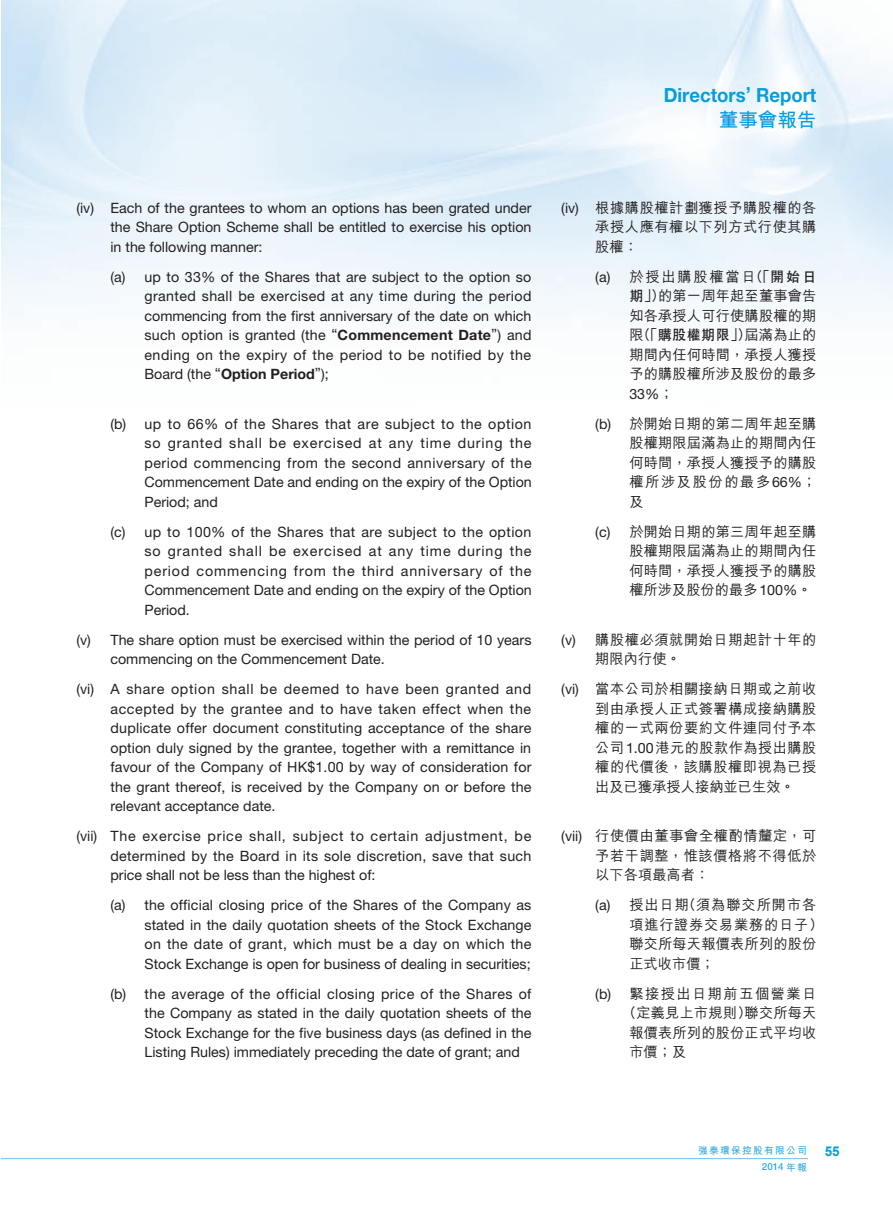
<style>
.page{position:relative;width:893px;height:1212px;background:#fff}
.page>*{position:absolute;margin:0;border:0;box-sizing:border-box;transform-origin:0 0}
.t1{font:700 19.5px "Helvetica Neue LT Std";color:#069ddc;scale:.95 1}
.t2{font:700 19.5px "M Hei HK";color:#069ddc}
._1__內文{font:14.25px/19.5px "Helvetica Neue LT Std";color:#231f20;text-align:justify}
._1__內文-2{font:500 14.25px/19.5px "M Hei HK";letter-spacing:.01em;color:#231f20;text-align:justify}
._1__內文-3{font:500 14.25px/19.5px "M Hei HK";letter-spacing:.05em;color:#231f20}
._1__內文-4{font:500 14.25px/19.5px "M Hei HK";letter-spacing:.035em;color:#231f20}
._1__內文-5{font:500 14.25px "M Hei HK";letter-spacing:.105em;color:#231f20}
.t3{font:700 13.5px "Arial";color:#069ddc}
.t4{font:700 9.75px "M Hei HK";letter-spacing:.125em;color:#30aae1}
.t5{font:500 9.75px "Helvetica Neue LT Std";color:#30aae1}
.s1{font-weight:700}
.s2{font-family:"Helvetica Neue LT Std";font-weight:400}
.s3{font-family:"C Hei 2 HK";font-weight:700}
.s4{font-family:"M Hei HK";font-weight:700}
</style>
<div class="page">
<hr style="left:1px;top:1158px;width:807px;height:1px;background:#72bbe8">
<p class="_1__內文" style="left:110px;top:198px;width:422px;text-indent:-34px">(iv) Each of the grantees to whom an options has been grated under the Share Option Scheme shall be entitled to exercise his option in the following manner:</p>
<p class="_1__內文" style="left:144px;top:267px;width:388px;text-indent:-34px">(a) up to 33% of the Shares that are subject to the option so granted shall be exercised at any time during the period commencing from the first anniversary of the date on which such option is granted (the “<span class="s1">Commencement Date</span>”) and ending on the expiry of the period to be notified by the Board (the “<span class="s1">Option Period</span>”);</p>
<p class="_1__內文" style="left:144px;top:414px;width:389px;text-indent:-34px">(b) up to 66% of the Shares that are subject to the option so granted shall be exercised at any time during the period commencing from the second anniversary of the Commencement Date and ending on the expiry of the Option Period; and</p>
<p class="_1__內文" style="left:144px;top:522px;width:389px;text-indent:-34px">(c) up to 100% of the Shares that are subject to the option so granted shall be exercised at any time during the period commencing from the third anniversary of the Commencement Date and ending on the expiry of the Option Period.</p>
<p class="_1__內文" style="left:110px;top:630px;width:422px;text-indent:-34px">(v) The share option must be exercised within the period of 10 years commencing on the Commencement Date.</p>
<p class="_1__內文" style="left:110px;top:679px;width:423px;text-indent:-34px">(vi) A share option shall be deemed to have been granted and accepted by the grantee and to have taken effect when the duplicate offer document constituting acceptance of the share option duly signed by the grantee, together with a remittance in favour of the Company of HK$1.00 by way of consideration for the grant thereof, is received by the Company on or before the relevant acceptance date.</p>
<p class="_1__內文" style="left:110px;top:826px;width:422px;text-indent:-34px">(vii) The exercise price shall, subject to certain adjustment, be determined by the Board in its sole discretion, save that such price shall not be less than the highest of:</p>
<p class="_1__內文" style="left:144px;top:895px;width:389px;text-indent:-34px">(a) the official closing price of the Shares of the Company as stated in the daily quotation sheets of the Stock Exchange on the date of grant, which must be a day on which the Stock Exchange is open for business of dealing in securities;</p>
<p class="_1__內文" style="left:144px;top:984px;width:389px;text-indent:-34px">(b) the average of the official closing price of the Shares of the Company as stated in the daily quotation sheets of the Stock Exchange for the five business days (as defined in the Listing Rules) immediately preceding the date of grant; and</p>
<h1 class="t1" style="left:664px;top:83px;width:162px">Directors’ Report</h1>
<h1 class="t2" style="left:719px;top:105px;width:99px">董事會報告</h1>
<p class="_1__內文-2" style="left:595px;top:196px;width:223px;text-indent:-34px"><span class="s2">(iv)</span> 根據購股權計劃獲授予購股權的各承授人應有權以下列方式行使其購股權<span class="s1">：</span></p>
<p class="_1__內文-2" style="left:629px;top:265px;width:189px;text-indent:-34px"><span class="s2">(a)</span> 於授出購股權當日<span class="s1">（「</span><span class="s3">開始日期</span><span class="s1">」）</span>的第一周年起至董事會告知各承授人可行使購股權的期限<span class="s1">（「</span><span class="s3">購股權期限</span><span class="s1">」）</span>屆滿為止的期間內任何時間<span class="s1">，</span>承授人獲授予的購股權所涉及股份的最多<span class="s2">33%</span><span class="s1">；</span></p>
<p class="_1__內文-2" style="left:629px;top:412px;width:189px;text-indent:-34px"><span class="s2">(b)</span> 於開始日期的第二周年起至購股權期限屆滿為止的期間內任何時間<span class="s1">，</span>承授人獲授予的購股權所涉及股份的最多<span class="s2">66%</span><span class="s1">；</span>及</p>
<p class="_1__內文-2" style="left:629px;top:520px;width:189px;text-indent:-34px"><span class="s2">(c)</span> 於開始日期的第三周年起至購股權期限屆滿為止的期間內任何時間<span class="s1">，</span>承授人獲授予的購股權所涉及股份的最多<span class="s2">100%</span><span class="s1">。</span></p>
<p class="_1__內文-4" style="left:595px;top:628px;width:223px;text-indent:-34px"><span class="s2">(v)</span> 購股權必須就開始日期起計十年的期限內行使<span class="s1">。</span></p>
<p class="_1__內文-2" style="left:595px;top:678px;width:223px;text-indent:-34px"><span class="s2">(vi)</span> 當本公司於相關接納日期或之前收到由承授人正式簽署構成接納購股權的一式兩份要約文件連同付予本公司<span class="s2">1.00</span>港元的股款作為授出購股權的代價後<span class="s1">，</span>該購股權即視為已授出及已獲承授人接納並已生效<span class="s1">。</span></p>
<p class="_1__內文-2" style="left:595px;top:825px;width:223px;text-indent:-34px"><span class="s2">(vii)</span> 行使價由董事會全權酌情釐定<span class="s1">，</span>可予若干調整<span class="s1">，</span>惟該價格將不得低於以下各項最高者<span class="s1">：</span></p>
<p class="_1__內文-3" style="left:629px;top:894px;width:196px;text-indent:-34px"><span class="s2">(a)</span> 授出日期<span class="s1">（</span>須為聯交所開市各項進行證券交易業務的日子<span class="s1">）</span>聯交所每天報價表所列的股份正式收市價<span class="s1">；</span></p>
<p class="_1__內文-5" style="left:595px;top:983px;width:223px"><span class="s2">(b)</span> 緊接授出日期前五個營業日</p>
<p class="_1__內文-2" style="left:622px;top:1002px;width:196px"><span class="s1">（</span>定義見上市規則<span class="s1">）</span>聯交所每天</p>
<p class="_1__內文-2" style="left:629px;top:1021px;width:189px">報價表所列的股份正式平均收</p>
<p class="_1__內文-2" style="left:629px;top:1041px;width:58px">市價<span class="s1">；</span>及</p>
<p class="t4" style="left:698px;top:1143px;width:110px">强泰環保控股有限公司</p>
<p class="t3" style="left:825px;top:1142px;width:17px">55</p>
<p class="t5" style="left:762px;top:1161px;width:46px">2014 <span class="s4">年報</span></p>
</div>
